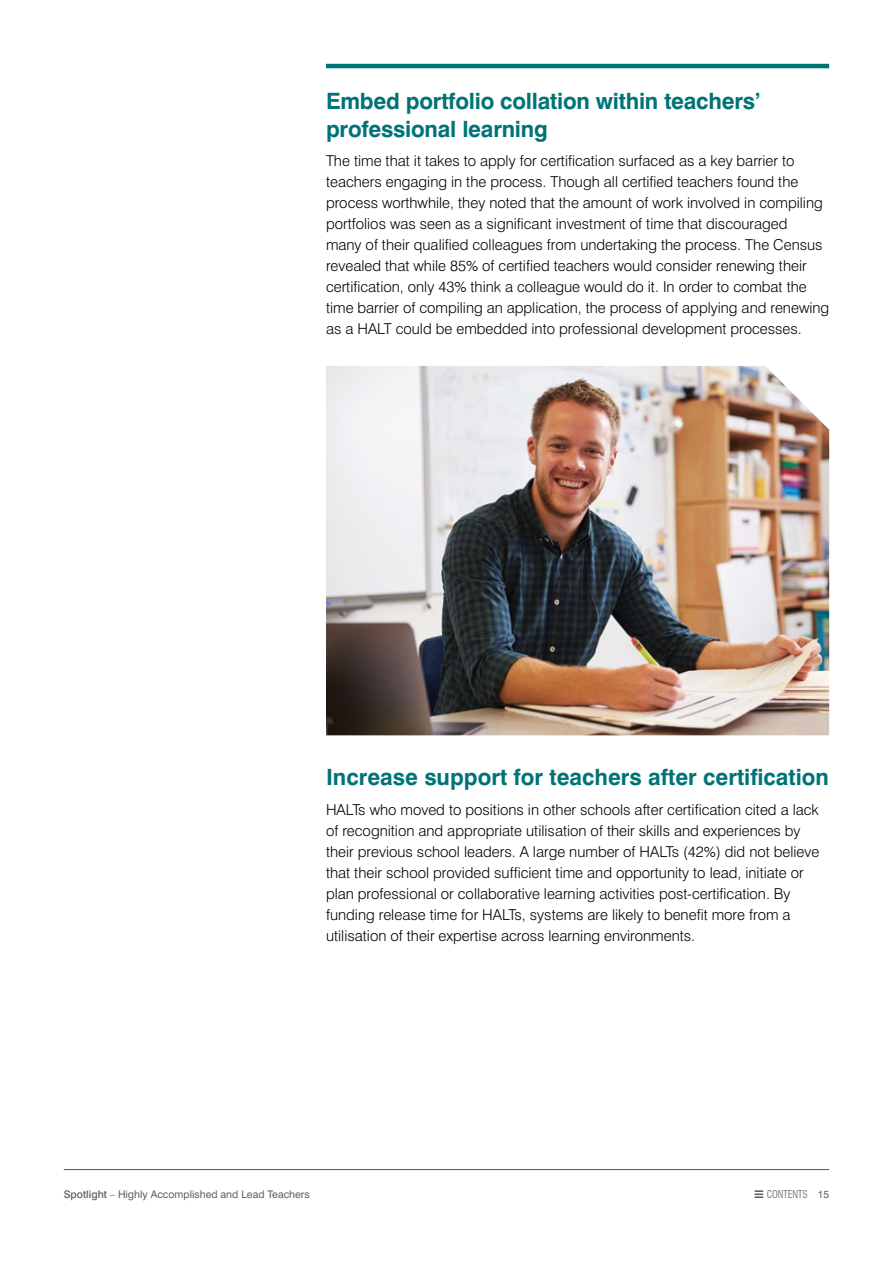
<style>
.page{position:relative;width:893px;height:1263px;background:#fff}
.page>*{position:absolute;margin:0;border:0;box-sizing:border-box;transform-origin:0 0}
.t1{font:700 22.5px/27px "Swiss 721 BT";letter-spacing:-.01em;color:#007377}
.t2{font:300 15px/21px "Swiss 721 BT";color:#000}
.t3{font:10.5px "Swiss 721 BT";color:#5f6062}
.t4{font:condensed 10.5px "Swiss 721 BT";letter-spacing:-.02em;color:#76797b;scale:.94 1}
.s1{font-weight:500}
.s2{font-stretch:normal;color:#5f6062}
</style>
<div class="page">
<hr style="left:64px;top:1169px;width:765px;height:1px;background:#007377">
<svg style="left:755px;top:1190px;width:8px;height:8px"></svg>
<hr style="left:326px;top:64px;width:503px;height:4px;background:#007377">
<img style="left:326px;top:366px;width:503px;height:369px">
<h1 class="t1" style="left:326px;top:88px;width:436px">Embed portfolio collation within teachers’ professional learning</h1>
<p class="t2" style="left:326px;top:150px;width:505px">The time that it takes to apply for certification surfaced as a key barrier to teachers engaging in the process. Though all certified teachers found the process worthwhile, they noted that the amount of work involved in compiling portfolios was seen as a significant investment of time that discouraged<br>many of their qualified colleagues from undertaking the process. The Census revealed that while 85% of certified teachers would consider renewing their certification, only 43% think a colleague would do it. In order to combat the time barrier of compiling an application, the process of applying and renewing as a HALT could be embedded into professional development processes.</p>
<h1 class="t1" style="left:326px;top:764px;width:504px">Increase support for teachers after certification</h1>
<p class="t2" style="left:326px;top:799px;width:495px">HALTs who moved to positions in other schools after certification cited a lack of recognition and appropriate utilisation of their skills and experiences by their previous school leaders. A large number of HALTs (42%) did not believe that their school provided sufficient time and opportunity to lead, initiate or plan professional or collaborative learning activities post-certification. By funding release time for HALTs, systems are likely to benefit more from a utilisation of their expertise across learning environments.</p>
<p class="t3" style="left:64px;top:1188px;width:247px"><span class="s1">Spotlight</span> – Highly Accomplished and Lead Teachers</p>
<p class="t4" style="left:767px;top:1188px;width:68px">CONTENTS <span class="s2">15</span></p>
</div>
